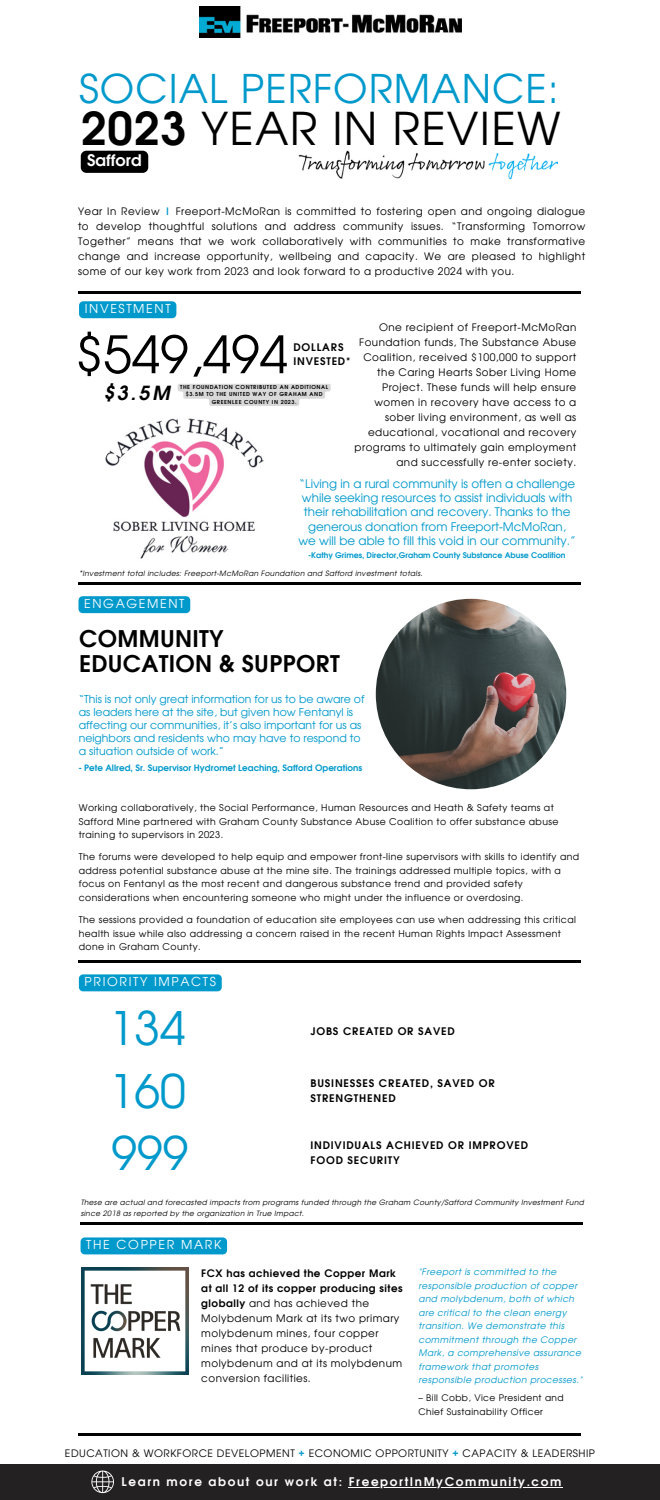
<style>
.page{position:relative;width:660px;height:1500px;background:#fff}
.page>*{position:absolute;margin:0;border:0;box-sizing:border-box;transform-origin:0 0}
.t1{font:51.3px "Evolventa";color:#000}
.t2{font:46.3px "Evolventa";color:#09c}
.t3{font:45.3px "Evolventa";letter-spacing:.03em;color:#000}
.t4{font:39.6px "Evolventa";letter-spacing:.03em;color:#09c}
.t5{font:700 23px/24.8px "Evolventa";letter-spacing:.015em;color:#000}
.t6{font:italic 700 19.5px "Evolventa";color:#000}
.t7{font:700 16px "Evolventa";color:#fff}
.t8{font:12.3px "Evolventa";letter-spacing:.135em;color:#fff}
.t9{font:700 12px "Evolventa";letter-spacing:.135em;color:#fff}
.t10{font:11.9px/14.2px "Evolventa";color:#09c;text-align:center}
.t11{font:10.9px/13px "Evolventa";color:#09c}
.t12{font:700 10.5px/14.4px "Evolventa";letter-spacing:.08em;color:#000}
.t13{font:10.3px/15px "Evolventa";letter-spacing:.045em;color:#000}
.t14{font:9.3px/13.7px "Evolventa";letter-spacing:.045em;color:#000}
.t15{font:italic 9px/13.5px "Evolventa";letter-spacing:.045em;color:#09c}
.t16{font:9px/13.5px "Evolventa";letter-spacing:.045em;color:#000}
.t17{font:700 8.8px "Evolventa";color:#09c}
.t18{font:700 7.9px "Evolventa";color:#09c}
.t19{font:italic 7.3px/11px "Evolventa";letter-spacing:.045em;color:#000}
.t20{font:700 5.5px/7.3px "Evolventa";letter-spacing:.105em;color:#000;text-align:center}
.s1{font-weight:700}
.s2{font-weight:700;color:#09c}
</style>
<div class="page">
<hr style="left:79px;top:291px;width:502px;height:2px;background:#000">
<hr style="left:79px;top:582px;width:502px;height:2px;background:#000">
<hr style="left:79px;top:960px;width:502px;height:3px;background:#000">
<img style="left:99px;top:405px;width:172px;height:172px;border-radius:50%">
<img style="left:199px;top:7px;width:262px;height:31px">
<img style="left:376px;top:599px;width:190px;height:190px;border-radius:50%">
<hr style="left:81px;top:1223px;width:502px;height:2px;background:#000">
<div style="left:0;top:1465px;width:660px;height:35px;background:#232121"></div>
<hr style="left:349px;top:1487px;width:214px;height:1px;background:#fff">
<svg style="left:91px;top:1471px;width:23px;height:22px"></svg>
<hr style="left:78px;top:1433px;width:502px;height:2px;background:#000">
<img style="left:81px;top:1268px;width:108px;height:106px">
<img style="left:298px;top:150px;width:259px;height:29px">
<div style="left:79px;top:301px;width:97px;height:17px;background:#09c;border-radius:4px"></div>
<svg style="left:81px;top:151px;width:67px;height:22px"></svg>
<svg style="left:78px;top:596px;width:112px;height:17px;background:#059bcd"></svg>
<svg style="left:79px;top:974px;width:143px;height:17px;background:#079ccd"></svg>
<div style="left:81px;top:1237px;width:146px;height:17px;background:#09c"></div>
<svg style="left:178px;top:384px;width:153px;height:22px"></svg>
<p class="t4" style="left:79px;top:71px;width:481px">SOCIAL PERFORMANCE:</p>
<p class="t3" style="left:81px;top:108px;width:481px"><span class="s1">2023</span> YEAR IN REVIEW</p>
<p class="t7" style="left:87px;top:153px;width:56px">Safford</p>
<p class="t13" style="left:78px;top:205px;width:509px;text-align:justify">Year In Review <span class="s2">|</span> Freeport-McMoRan is committed to fostering open and ongoing dialogue to develop thoughtful solutions and address community issues. “Transforming Tomorrow Together” means that we work collaboratively with communities to make transformative change and increase opportunity, wellbeing and capacity. We are pleased to highlight some of our key work from 2023 and look forward to a productive 2024 with you.</p>
<h4 class="t8" style="left:85px;top:303px;width:87px">INVESTMENT</h4>
<p class="t13" style="left:355px;top:321px;width:223px;text-align:right">One recipient of Freeport-McMoRan Foundation funds, The Substance Abuse Coalition, received $100,000 to support the Caring Hearts Sober Living Home Project. These funds will help ensure women in recovery have access to a sober living environment, as well as educational, vocational and recovery programs to ultimately gain employment and successfully re-enter society.</p>
<h1 class="t1" style="left:75px;top:332px;width:215px">$549,494</h1>
<p class="t12" style="left:293px;top:340px;width:58px">DOLLARS<br>INVESTED*</p>
<p class="t6" style="left:103px;top:384px;width:68px">$3.5M</p>
<p class="t20" style="left:180px;top:384px;width:150px">THE FOUNDATION CONTRIBUTED AN ADDITIONAL $3.5M TO THE UNITED WAY OF GRAHAM AND<br>GREENLEE COUNTY IN 2023.</p>
<p class="t10" style="left:298px;top:477px;width:279px">“Living in a rural community is often a challenge while seeking resources to assist individuals with their rehabilitation and recovery. Thanks to the generous donation from Freeport-McMoRan, we will be able to fill this void in our community.”</p>
<p class="t18" style="left:309px;top:551px;width:259px">-Kathy Grimes, Director,Graham County Substance Abuse Coalition</p>
<p class="t19" style="left:79px;top:568px;width:345px">*Investment total includes: Freeport-McMoRan Foundation and Safford investment totals.</p>
<p class="t8" style="left:84px;top:598px;width:102px">ENGAGEMENT</p>
<p class="t5" style="left:79px;top:628px;width:262px">COMMUNITY<br>EDUCATION &amp; SUPPORT</p>
<p class="t11" style="left:79px;top:693px;width:287px">“This is not only great information for us to be aware of as leaders here at the site, but given how Fentanyl is affecting our communities, it’s also important for us as neighbors and residents who may have to respond to a situation outside of work.”</p>
<p class="t17" style="left:79px;top:764px;width:285px">- Pete Allred, Sr. Supervisor Hydromet Leaching, Safford Operations</p>
<p class="t14" style="left:79px;top:801px;width:481px">Working collaboratively, the Social Performance, Human Resources and Heath &amp; Safety teams at<br>Safford Mine partnered with Graham County Substance Abuse Coalition to offer substance abuse training to supervisors in 2023.</p>
<h5 class="t14" style="left:79px;top:850px;width:502px">The forums were developed to help equip and empower front-line supervisors with skills to identify and address potential substance abuse at the mine site. The trainings addressed multiple topics, with a focus on Fentanyl as the most recent and dangerous substance trend and provided safety considerations when encountering someone who might under the influence or overdosing.</h5>
<p class="t14" style="left:79px;top:913px;width:499px">The sessions provided a foundation of education site employees can use when addressing this critical health issue while also addressing a concern raised in the recent Human Rights Impact Assessment done in Graham County.</p>
<p class="t8" style="left:85px;top:976px;width:133px">PRIORITY IMPACTS</p>
<h1 class="t2" style="left:109px;top:1008px;width:78px">134</h1>
<h1 class="t12" style="left:310px;top:1025px;width:146px">JOBS CREATED OR SAVED</h1>
<h1 class="t2" style="left:109px;top:1071px;width:78px">160</h1>
<p class="t12" style="left:310px;top:1077px;width:186px">BUSINESSES CREATED, SAVED OR<br>STRENGTHENED</p>
<p class="t2" style="left:112px;top:1134px;width:78px">999</p>
<p class="t12" style="left:310px;top:1139px;width:219px">INDIVIDUALS ACHIEVED OR IMPROVED<br>FOOD SECURITY</p>
<p class="t19" style="left:81px;top:1197px;width:505px">These are actual and forecasted impacts from programs funded through the Graham County/Safford Community Investment Fund since 2018 as reported by the organization in True Impact.</p>
<p class="t8" style="left:86px;top:1239px;width:136px">THE COPPER MARK</p>
<p class="t13" style="left:201px;top:1266px;width:203px"><span class="s1">FCX has achieved the Copper Mark at all 12 of its copper producing sites globally</span> and has achieved the<br>Molybdenum Mark at its two primary molybdenum mines, four copper mines that produce by-product molybdenum and at its molybdenum conversion facilities.</p>
<p class="t15" style="left:418px;top:1266px;width:165px">"Freeport is committed to the responsible production of copper and molybdenum, both of which are critical to the clean energy transition. We demonstrate this commitment through the Copper<br>Mark, a comprehensive assurance framework that promotes responsible production processes."</p>
<p class="t16" style="left:418px;top:1392px;width:147px">– Bill Cobb, Vice President and<br>Chief Sustainability Officer</p>
<p class="t13" style="left:65px;top:1447px;width:532px">EDUCATION &amp; WORKFORCE DEVELOPMENT <span class="s2">+</span> ECONOMIC OPPORTUNITY <span class="s2">+</span> CAPACITY &amp; LEADERSHIP</p>
<p class="t9" style="left:121px;top:1477px;width:222px">Learn more about our work at:</p>
<h6 class="t9" style="left:349px;top:1477px;width:214px">FreeportInMyCommunity.com</h6>
</div>
